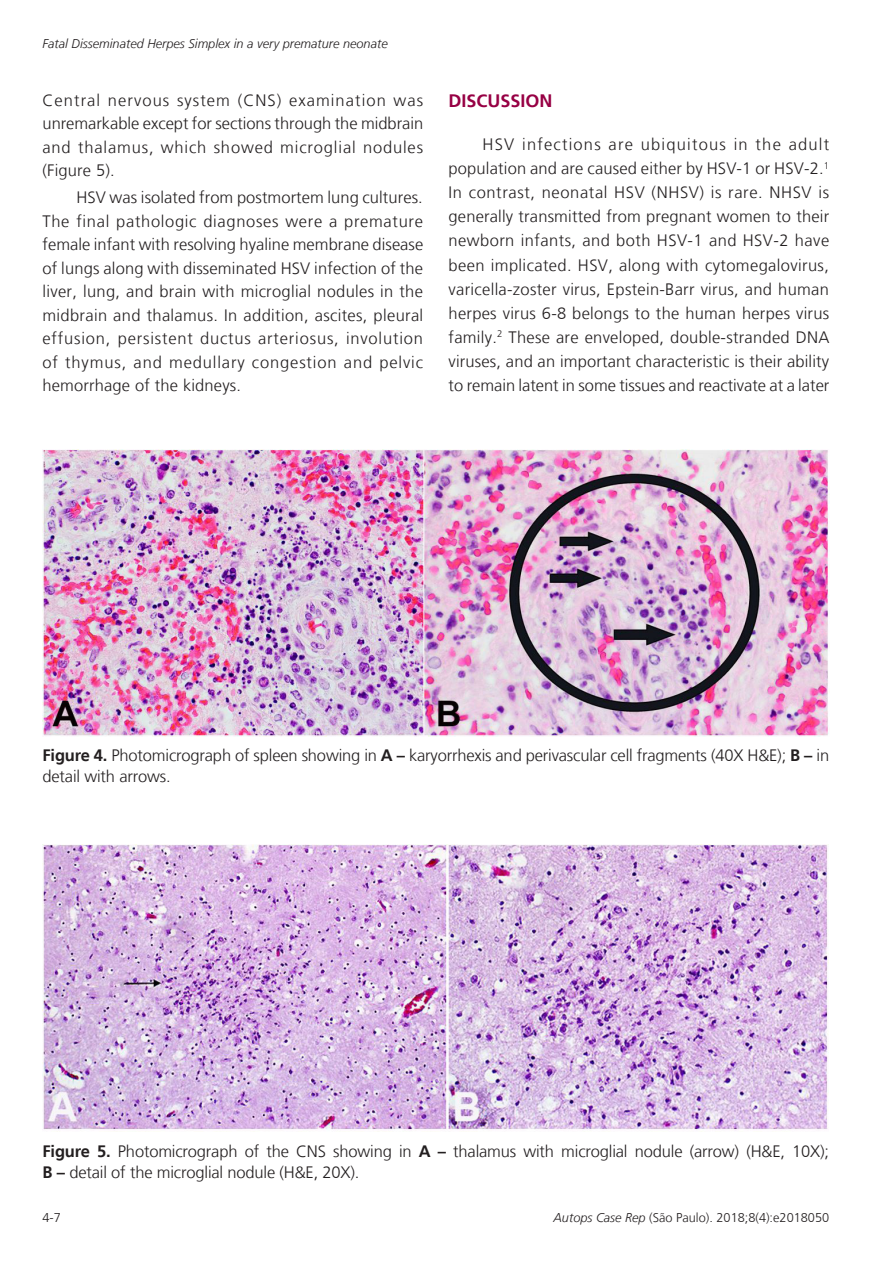
<style>
.page{position:relative;width:893px;height:1263px;background:#fff}
.page>*{position:absolute;margin:0;border:0;box-sizing:border-box;transform-origin:0 0}
.Heading1{font:700 18px "Frutiger LT";color:#970044}
.Paragraph{font:300 16.5px/23.5px "Frutiger LT";letter-spacing:.01em;color:#231f20;text-align:justify}
.FigureCaption{font:300 16.5px/21px "Frutiger LT";letter-spacing:-.01em;color:#231f20}
.t1{font:italic 300 12.75px "Frutiger LT";color:#231f20}
.t2{font:300 12.75px "Frutiger LT";color:#231f20}
.s1{font-weight:700}
.s2{font-style:italic}
</style>
<div class="page">
<img style="left:43px;top:844px;width:786px;height:288px">
<img style="left:43px;top:449px;width:786px;height:287px">
<p class="t1" style="left:43px;top:37px;width:347px">Fatal Disseminated Herpes Simplex in a very premature neonate</p>
<p class="Paragraph" style="left:43px;top:89px;width:382px">Central nervous system (CNS) examination was unremarkable except for sections through the midbrain and thalamus, which showed microglial nodules (Figure 5).</p>
<p class="Paragraph" style="left:43px;top:186px;width:382px;text-indent:34px">HSV was isolated from postmortem lung cultures.<br>The final pathologic diagnoses were a premature female infant with resolving hyaline membrane disease of lungs along with disseminated HSV infection of the liver, lung, and brain with microglial nodules in the midbrain and thalamus. In addition, ascites, pleural effusion, persistent ductus arteriosus, involution of thymus, and medullary congestion and pelvic hemorrhage of the kidneys.</p>
<p class="Heading1" style="left:449px;top:90px;width:106px">DISCUSSION</p>
<p class="Paragraph" style="left:449px;top:132px;width:382px;line-height:24.2px;text-indent:34px">HSV infections are ubiquitous in the adult population and are caused either by HSV-1 or HSV‑2.<sup>1<br></sup>In contrast, neonatal HSV (NHSV) is rare. NHSV is generally transmitted from pregnant women to their newborn infants, and both HSV-1 and HSV-2 have been implicated. HSV, along with cytomegalovirus, varicella-zoster virus, Epstein-Barr virus, and human herpes virus 6-8 belongs to the human herpes virus family.<sup>2</sup> These are enveloped, double-stranded DNA viruses, and an important characteristic is their ability to remain latent in some tissues and reactivate at a later</p>
<p class="FigureCaption" style="left:43px;top:745px;width:788px"><span class="s1">Figure 4.</span> Photomicrograph of spleen showing in <span class="s1">A –</span> karyorrhexis and perivascular cell fragments (40X H&amp;E); <span class="s1">B –</span> in detail with arrows.</p>
<p class="FigureCaption" style="left:43px;top:1141px;width:788px"><span class="s1">Figure 5.</span> Photomicrograph of the CNS showing in <span class="s1">A –</span> thalamus with microglial nodule (arrow) (H&amp;E, 10X);<br><span class="s1">B –</span> detail of the microglial nodule (H&amp;E, 20X).</p>
<p class="t2" style="left:43px;top:1210px;width:20px">4-7</p>
<p class="t2" style="left:553px;top:1210px;width:277px"><span class="s2">Autops Case Rep</span> (São Paulo). 2018;8(4):e2018050</p>
</div>
